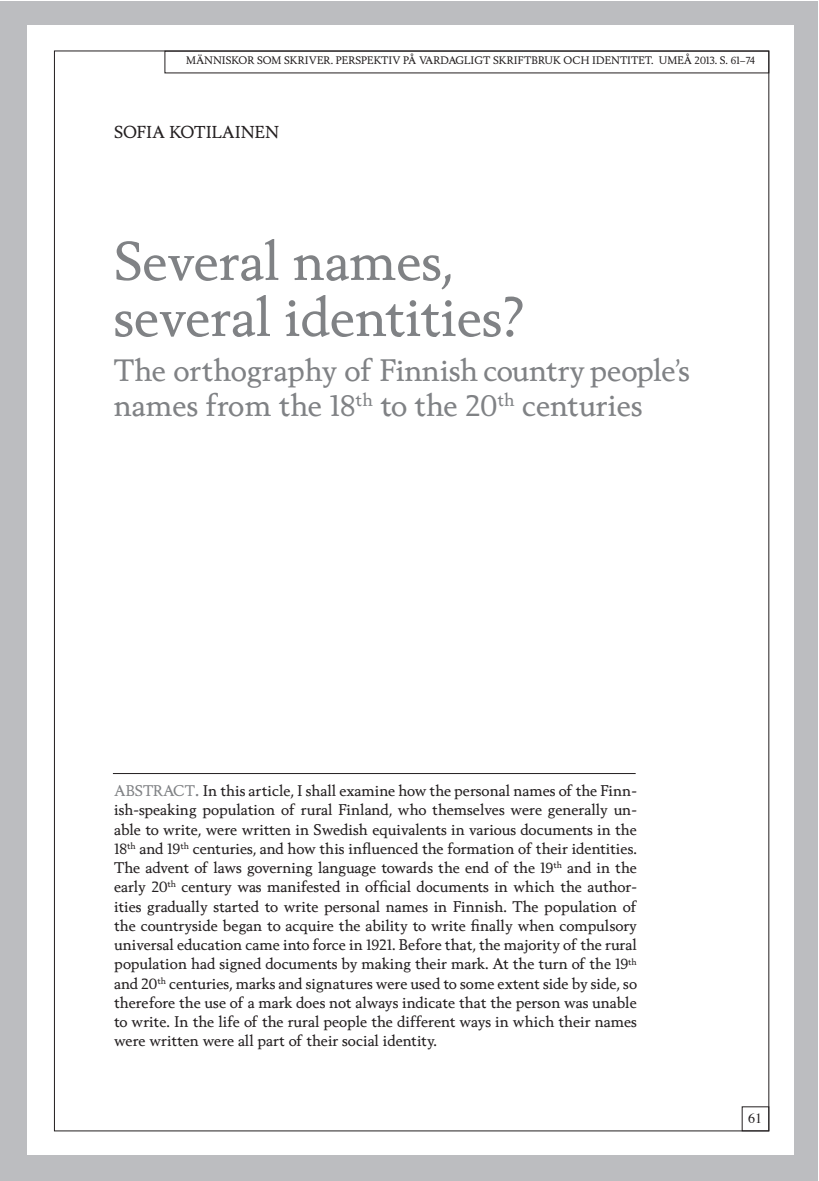
<style>
.page{position:relative;width:819px;height:1181px;background:#fff}
.page>*{position:absolute;margin:0;border:0;box-sizing:border-box;transform-origin:0 0}
.t1{font:52.5px/56px "Berling Nova Text";color:#808285}
.t2{font:29.75px/35px "Berling Nova Text";color:#808285}
.t3{font:16.62px "Berling Nova Text";color:#231f20}
.t4{font:14.88px/19.2px "Berling Nova Text";color:#231f20;text-align:justify}
.t5{font:14px "Times";color:#231f20}
.t6{font:10.5px "Berling Nova Text";color:#231f20}
.s1{color:#808285}
.s2{font-size:17.5px;color:#808285}
</style>
<div class="page">
<div style="left:794px;top:1px;width:23px;height:1180px;background:#bcbdc0"></div>
<div style="left:1px;top:1px;width:816px;height:24px;background:#bcbdc0"></div>
<div style="left:1px;top:1155px;width:816px;height:26px;background:#bcbdc0"></div>
<div style="left:0;top:1px;width:26px;height:1180px;background:#bcbdc0"></div>
<div style="left:165px;top:51px;width:604px;height:22px;border:1px solid #231f20"></div>
<hr style="left:113px;top:773px;width:522px;height:1px;background:#231f20">
<p class="t6" style="left:186px;top:54px;width:570px">MÄNNISKOR SOM SKRIVER. PERSPEKTIV PÅ VARDAGLIGT SKRIFTBRUK OCH IDENTITET. UMEÅ 2013. S. 61–74</p>
<p class="t3" style="left:114px;top:122px;width:166px">SOFIA KOTILAINEN</p>
<h1 class="t1" style="left:114px;top:232px;width:413px">Several names, several identities?</h1>
<h2 class="t2" style="left:114px;top:352px;width:577px">The orthography of Finnish country people’s names from the 18<sup>th</sup> to the 20<sup>th</sup> centuries</h2>
<p class="t4" style="left:114px;top:781px;width:524px"><span class="s1">ABSTRACT</span><span class="s2">.</span> In this article, I shall examine how the personal names of the Finn&shy;ish-speaking population of rural Finland, who themselves were generally un&shy;able to write, were written in Swedish equivalents in various documents in the 18<sup>th</sup> and 19<sup>th</sup> centuries, and how this influenced the formation of their identities.<br>The advent of laws governing language towards the end of the 19<sup>th</sup> and in the early 20<sup>th</sup> century was manifested in official documents in which the author&shy;ities gradually started to write personal names in Finnish. The population of the countryside began to acquire the ability to write finally when compulsory universal education came into force in 1921. Before that, the majority of the rural population had signed documents by making their mark. At the turn of the 19<sup>th </sup>and 20<sup>th</sup> centuries, marks and signatures were used to some extent side by side, so therefore the use of a mark does not always indicate that the person was unable to write. In the life of the rural people the different ways in which their names were written were all part of their social identity.</p>
<p class="t5" style="left:748px;top:1113px;width:15px">61</p>
</div>
